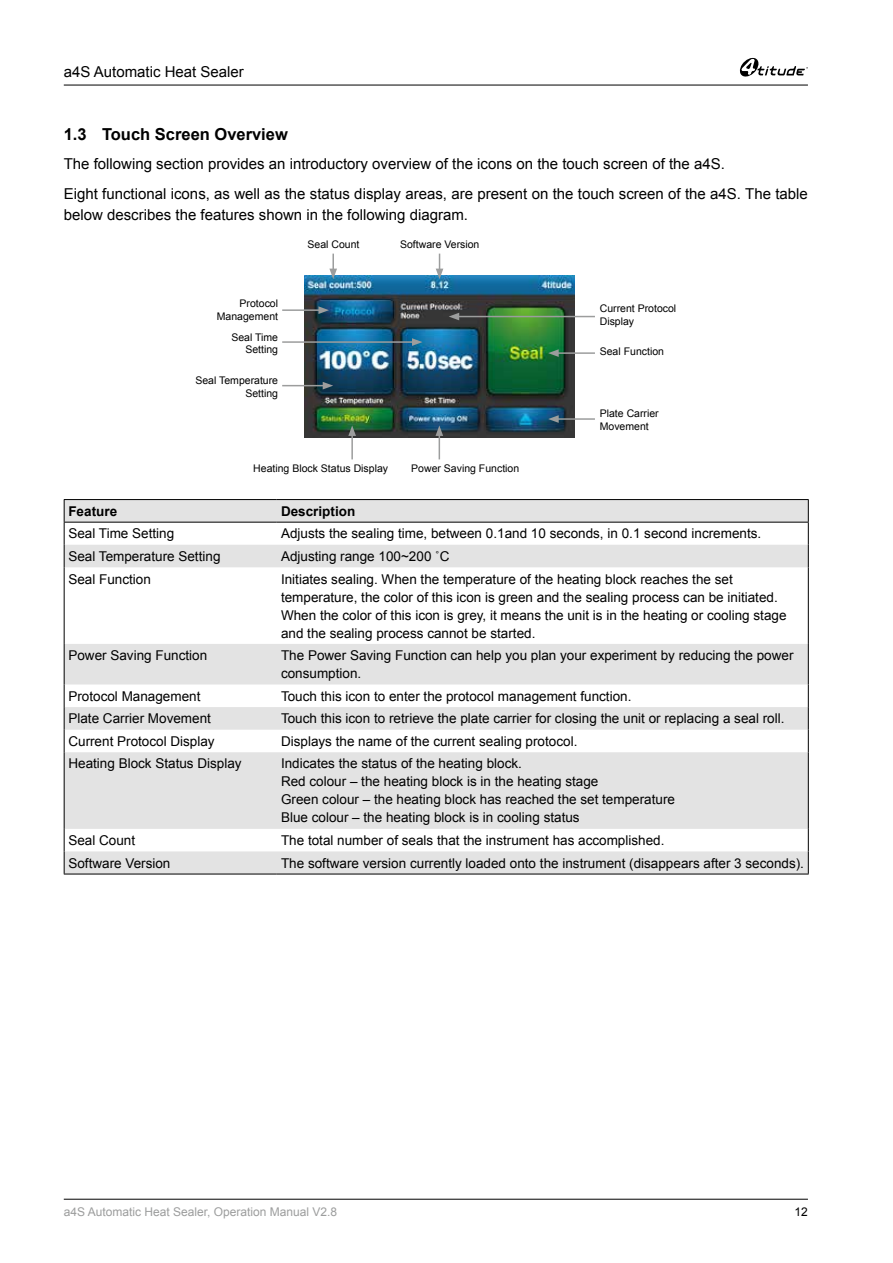
<style>
.page{position:relative;width:893px;height:1263px;background:#fff}
.page>*{position:absolute;margin:0;border:0;box-sizing:border-box;transform-origin:0 0}
.t1{font:700 16.5px "Arial";color:#000}
.t2{font:15px/29.5px "Arial";color:#000}
.t3{font:13.5px/18px "Arial";color:#000}
.t4{font:700 13.5px "Arial";color:#000}
.t5{font:12px "Arial";color:#9c9d9d}
.t6{font:12px "Arial";color:#000}
.t7{font:10.5px/12.6px "Arial";color:#000;text-align:right}
</style>
<div class="page">
<hr style="left:64px;top:1199px;width:744px;height:1px;background:#000">
<hr style="left:64px;top:85px;width:744px;height:1px;background:#000">
<svg style="left:740px;top:58px;width:68px;height:19px"></svg>
<img style="left:305px;top:275px;width:270px;height:162px">
<hr style="left:351px;top:434px;width:2px;height:25px;background:#9c9d9d">
<svg style="left:348px;top:425px;width:8px;height:11px"></svg>
<svg style="left:435px;top:425px;width:8px;height:34px"></svg>
<hr style="left:282px;top:385px;width:43px;height:1px;background:#9c9d9d">
<svg style="left:323px;top:382px;width:10px;height:7px"></svg>
<hr style="left:282px;top:341px;width:132px;height:2px;background:#9c9d9d">
<svg style="left:412px;top:338px;width:10px;height:8px"></svg>
<hr style="left:457px;top:316px;width:138px;height:1px;background:#9c9d9d">
<svg style="left:449px;top:313px;width:10px;height:7px"></svg>
<hr style="left:556px;top:418px;width:39px;height:2px;background:#9c9d9d">
<svg style="left:548px;top:415px;width:11px;height:8px"></svg>
<hr style="left:556px;top:352px;width:39px;height:2px;background:#9c9d9d">
<svg style="left:548px;top:349px;width:11px;height:8px"></svg>
<hr style="left:282px;top:309px;width:39px;height:2px;background:#9c9d9d">
<svg style="left:318px;top:306px;width:11px;height:8px"></svg>
<svg style="left:436px;top:254px;width:7px;height:25px"></svg>
<svg style="left:329px;top:254px;width:8px;height:25px"></svg>
<svg style="left:65px;top:500px;width:743px;height:374px;fill:#e3e3e3"></svg>
<hr style="left:64px;top:499px;width:213px;height:1px;background:#000">
<hr style="left:277px;top:499px;width:532px;height:1px;background:#000">
<svg style="left:64px;top:500px;width:1px;height:67px"></svg>
<svg style="left:808px;top:500px;width:1px;height:67px"></svg>
<hr style="left:64px;top:567px;width:1px;height:77px;background:#000">
<hr style="left:808px;top:567px;width:1px;height:77px;background:#000">
<hr style="left:64px;top:644px;width:1px;height:40px;background:#000">
<hr style="left:808px;top:644px;width:1px;height:40px;background:#000">
<svg style="left:64px;top:684px;width:1px;height:68px"></svg>
<svg style="left:808px;top:684px;width:1px;height:68px"></svg>
<hr style="left:64px;top:752px;width:1px;height:77px;background:#000">
<hr style="left:808px;top:752px;width:1px;height:77px;background:#000">
<svg style="left:64px;top:829px;width:1px;height:45px"></svg>
<svg style="left:808px;top:829px;width:1px;height:45px"></svg>
<hr style="left:64px;top:874px;width:213px;height:1px;background:#000">
<hr style="left:277px;top:874px;width:532px;height:1px;background:#000">
<hr style="left:64px;top:522px;width:213px;height:1px;background:#000">
<hr style="left:277px;top:522px;width:532px;height:1px;background:#000">
<p class="t2" style="left:64px;top:57px;width:182px">a4S Automatic Heat Sealer</p>
<p class="t1" style="left:64px;top:123px;width:226px">1.3 Touch Screen Overview</p>
<p class="t2" style="left:64px;top:149px;width:746px">The following section provides an introductory overview of the icons on the touch screen of the a4S.<br>Eight functional icons, as well as the status display areas, are present on the touch screen of the a4S. The table</p>
<p class="t2" style="left:64px;top:200px;width:406px">below describes the features shown in the following diagram.</p>
<p class="t7" style="left:307px;top:238px;width:53px">Seal Count</p>
<p class="t7" style="left:400px;top:238px;width:81px">Software Version</p>
<p class="t7" style="left:217px;top:297px;width:63px">Protocol<br>Management</p>
<p class="t7" style="left:600px;top:302px;width:78px;text-align:left">Current Protocol<br>Display</p>
<p class="t7" style="left:600px;top:346px;width:66px">Seal Function</p>
<p class="t7" style="left:231px;top:331px;width:48px">Seal Time<br>Setting</p>
<p class="t7" style="left:195px;top:374px;width:84px">Seal Temperature<br>Setting</p>
<p class="t7" style="left:253px;top:462px;width:136px">Heating Block Status Display</p>
<p class="t7" style="left:411px;top:462px;width:109px">Power Saving Function</p>
<p class="t7" style="left:600px;top:407px;width:60px;text-align:left">Plate Carrier<br>Movement</p>
<p class="t4" style="left:68px;top:502px;width:50px">Feature</p>
<p class="t4" style="left:281px;top:502px;width:76px">Description</p>
<p class="t3" style="left:68px;top:525px;width:107px">Seal Time Setting</p>
<p class="t3" style="left:281px;top:525px;width:482px">Adjusts the sealing time, between 0.1and 10 seconds, in 0.1 second increments.</p>
<p class="t3" style="left:68px;top:547px;width:154px">Seal Temperature Setting</p>
<p class="t3" style="left:281px;top:547px;width:170px">Adjusting range 100~200 ˚C</p>
<p class="t3" style="left:68px;top:570px;width:84px">Seal Function</p>
<p class="t3" style="left:281px;top:570px;width:507px">Initiates sealing. When the temperature of the heating block reaches the set temperature, the color of this icon is green and the sealing process can be initiated.<br>When the color of this icon is grey, it means the unit is in the heating or cooling stage and the sealing process cannot be started.</p>
<p class="t3" style="left:68px;top:646px;width:140px">Power Saving Function</p>
<p class="t3" style="left:281px;top:646px;width:514px">The Power Saving Function can help you plan your experiment by reducing the power consumption.</p>
<p class="t3" style="left:68px;top:687px;width:134px">Protocol Management</p>
<p class="t3" style="left:281px;top:687px;width:352px">Touch this icon to enter the protocol management function.</p>
<p class="t3" style="left:68px;top:710px;width:144px">Plate Carrier Movement</p>
<p class="t3" style="left:281px;top:710px;width:505px">Touch this icon to retrieve the plate carrier for closing the unit or replacing a seal roll.</p>
<p class="t3" style="left:68px;top:732px;width:148px">Current Protocol Display</p>
<p class="t3" style="left:281px;top:732px;width:298px">Displays the name of the current sealing protocol.</p>
<p class="t3" style="left:68px;top:755px;width:175px">Heating Block Status Display</p>
<p class="t3" style="left:281px;top:755px;width:395px">Indicates the status of the heating block.<br>Red colour – the heating block is in the heating stage<br>Green colour – the heating block has reached the set temperature Blue colour – the heating block is in cooling status</p>
<p class="t3" style="left:68px;top:831px;width:68px">Seal Count</p>
<p class="t3" style="left:281px;top:831px;width:385px">The total number of seals that the instrument has accomplished.</p>
<p class="t3" style="left:68px;top:854px;width:104px">Software Version</p>
<p class="t3" style="left:281px;top:854px;width:524px">The software version currently loaded onto the instrument (disappears after 3 seconds).</p>
<p class="t5" style="left:64px;top:1204px;width:275px">a4S Automatic Heat Sealer, Operation Manual V2.8</p>
<p class="t6" style="left:795px;top:1204px;width:15px">12</p>
</div>
